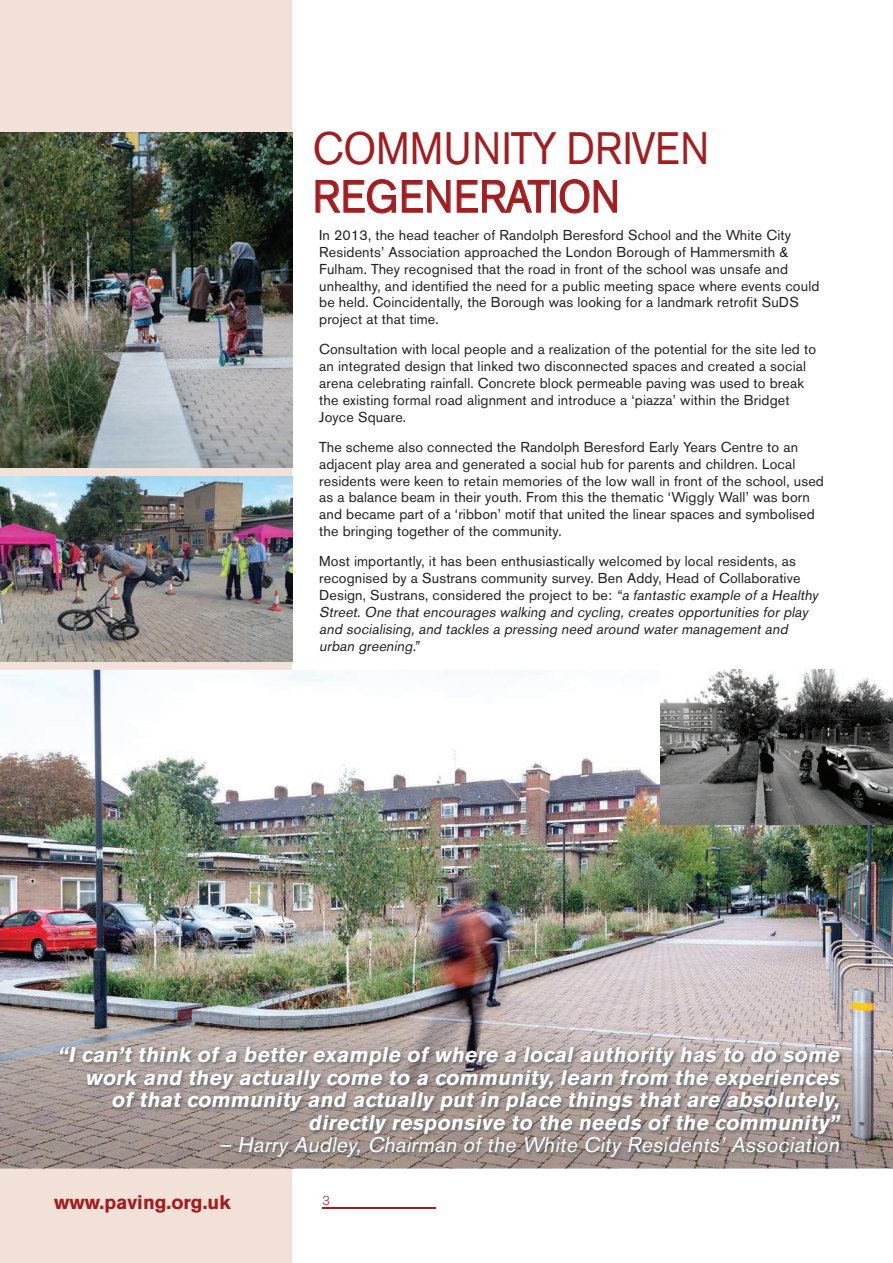
<style>
.page{position:relative;width:893px;height:1263px;background:#fff}
.page>*{position:absolute;margin:0;border:0;box-sizing:border-box;transform-origin:0 0}
.t1{font:45px/48px "Akzidenz Grotesk BE";color:#a21d20;scale:.9 1}
.t2{font:italic 700 21px/22.5px "Akzidenz Grotesk BE";color:#fff;text-align:right}
.t3{font:italic 21px "Akzidenz Grotesk BE";color:#fff}
.t4{font:700 19.5px "Akzidenz Grotesk BE";color:#a21d20}
.t5{font:14.25px/17px "Akzidenz Grotesk BE";letter-spacing:.01em;color:#231f20}
.t6{font:italic 14.25px/17px "Akzidenz Grotesk BE";color:#231f20}
.t7{font:300 12.75px "Akzidenz Grotesk BE";color:#a21d20}
.s1{font-style:normal}
</style>
<div class="page">
<div style="left:0;top:0;width:293px;height:1263px;background:#f2e1d8"></div>
<svg style="left:323px;top:1207px;width:7px;height:2px"></svg>
<hr style="left:330px;top:1207px;width:105px;height:2px;background:#a21d20">
<svg style="left:315px;top:179px;width:81px;height:35px"></svg>
<svg style="left:402px;top:179px;width:148px;height:34px"></svg>
<div style="left:551px;top:180px;width:5px;height:33px;border:1px solid #a21d20"></div>
<svg style="left:559px;top:179px;width:58px;height:35px"></svg>
<img style="left:0;top:670px;width:893px;height:498px">
<img style="left:0;top:132px;width:293px;height:336px">
<img style="left:57px;top:1044px;width:789px;height:118px">
<img style="left:661px;top:670px;width:232px;height:155px">
<img style="left:0;top:476px;width:293px;height:185px">
<h1 class="t1" style="left:313px;top:125px;width:442px">COMMUNITY DRIVEN<br>REGENERATION</h1>
<p class="t5" style="left:319px;top:226px;width:502px">In 2013, the head teacher of Randolph Beresford School and the White City Residents’ Association approached the London Borough of Hammersmith &amp; Fulham. They recognised that the road in front of the school was unsafe and unhealthy, and identified the need for a public meeting space where events could be held. Coincidentally, the Borough was looking for a landmark retrofit SuDS project at that time.</p>
<p class="t5" style="left:319px;top:341px;width:498px">Consultation with local people and a realization of the potential for the site led to an integrated design that linked two disconnected spaces and created a social arena celebrating rainfall. Concrete block permeable paving was used to break the existing formal road alignment and introduce a ‘piazza’ within the Bridget Joyce Square.</p>
<p class="t5" style="left:319px;top:438px;width:506px">The scheme also connected the Randolph Beresford Early Years Centre to an adjacent play area and generated a social hub for parents and children. Local residents were keen to retain memories of the low wall in front of the school, used as a balance beam in their youth. From this the thematic ‘Wiggly Wall’ was born and became part of a ‘ribbon’ motif that united the linear spaces and symbolised the bringing together of the community.</p>
<p class="t6" style="left:319px;top:553px;width:503px"><span class="s1">Most importantly, it has been enthusiastically welcomed by local residents, as recognised by a Sustrans community survey. Ben Addy, Head of Collaborative Design, Sustrans, considered the project to be:</span> “a fantastic example of a Healthy Street. One that encourages walking and cycling, creates opportunities for play and socialising, and tackles a pressing need around water management and urban greening.”</p>
<p class="t2" style="left:58px;top:1044px;width:785px">“I can’t think of a better example of where a local authority has to do some work and they actually come to a community, learn from the experiences of that com m unity and actually put in place things that are absolutely, directly responsive to the needs of the community”</p>
<h2 class="t3" style="left:219px;top:1132px;width:626px">– Harry Audley, Chairman of the White City Residents’ Association</h2>
<h3 class="t4" style="left:54px;top:1191px;width:178px">www.paving.org.uk</h3>
<p class="t7" style="left:323px;top:1193px;width:9px">3</p>
</div>
